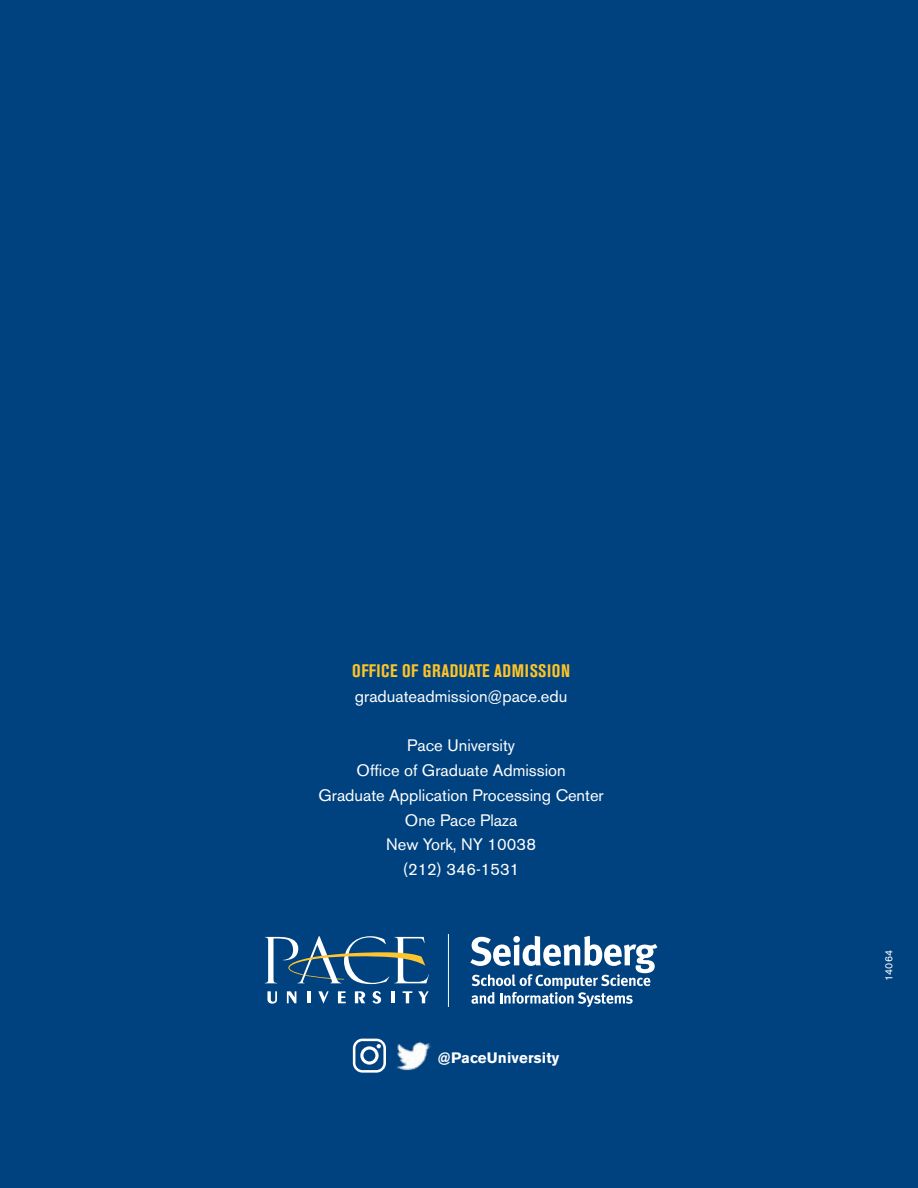
<style>
.page{position:relative;width:918px;height:1188px;background:#004280}
.page>*{position:absolute;margin:0;border:0;box-sizing:border-box;transform-origin:0 0}
.t1{font:700 condensed 18px "Akzidenz Grotesk BE";letter-spacing:.035em;color:#ffc425}
.t2{font:16.5px/24.8px "Akzidenz Grotesk BE";color:#fff;text-align:center}
.t3{font:700 15px "Akzidenz Grotesk BE";letter-spacing:.01em;color:#fff}
.t4{font:10.5px "Akzidenz Grotesk BE";letter-spacing:.02em;color:#fff}
</style>
<div class="page">
<img style="left:396px;top:1042px;width:36px;height:29px">
<svg style="left:353px;top:1039px;width:33px;height:34px"></svg>
<svg style="left:470px;top:936px;width:187px;height:71px"></svg>
<hr style="left:448px;top:934px;width:1px;height:73px;background:#fff">
<svg style="left:267px;top:991px;width:10px;height:13px"></svg>
<svg style="left:287px;top:991px;width:9px;height:12px"></svg>
<svg style="left:307px;top:991px;width:3px;height:12px"></svg>
<svg style="left:318px;top:991px;width:11px;height:13px"></svg>
<svg style="left:338px;top:991px;width:8px;height:12px"></svg>
<svg style="left:355px;top:991px;width:10px;height:12px"></svg>
<svg style="left:372px;top:991px;width:9px;height:13px"></svg>
<hr style="left:391px;top:991px;width:4px;height:12px;background:#fff">
<svg style="left:403px;top:991px;width:9px;height:12px"></svg>
<svg style="left:418px;top:991px;width:11px;height:12px"></svg>
<svg style="left:265px;top:936px;width:164px;height:48px"></svg>
<p class="t1" style="left:352px;top:661px;width:220px">OFFICE OF GRADUATE ADMISSION</p>
<p class="t2" style="left:355px;top:684px;width:214px">graduateadmission@pace.edu</p>
<p class="t2" style="left:318px;top:733px;width:287px">Pace University<br>Office of Graduate Admission<br>Graduate Application Processing Center<br>One Pace Plaza<br>New York, NY 10038<br>(212) 346-1531</p>
<p class="t3" style="left:438px;top:1049px;width:123px">@PaceUniversity</p>
<p class="t4" style="left:883px;top:981px;width:33px;rotate:-90deg">14064</p>
</div>
